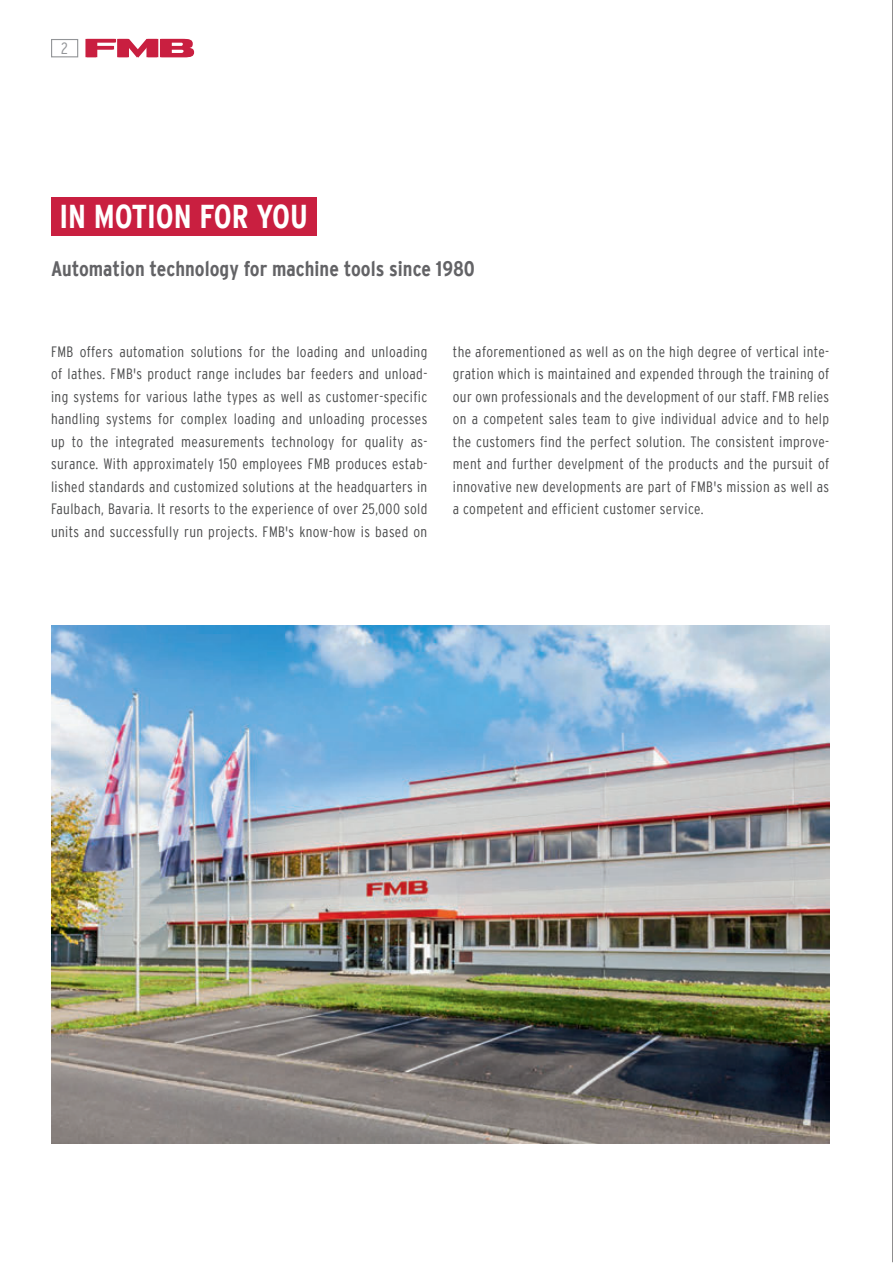
<style>
.page{position:relative;width:893px;height:1263px;background:#fff}
.page>*{position:absolute;margin:0;border:0;box-sizing:border-box;transform-origin:0 0}
.t1{font:700 condensed 33px "Interstate";color:#fff}
.t2{font:700 condensed 21px "Interstate";color:#636366}
.t3{font:300 condensed 16.5px "Interstate";color:#939598}
.t4{font:300 condensed 15px/22.5px "Interstate";letter-spacing:.025em;color:#4b4c4d;text-align:justify}
</style>
<div class="page">
<hr style="left:892px;top:0;width:1px;height:1262px;background:#231f20">
<div style="left:51px;top:39px;width:27px;height:18px;border:1px solid #939598"></div>
<img style="left:51px;top:625px;width:778px;height:519px">
<div style="left:51px;top:197px;width:265px;height:38px;background:#c91f40"></div>
<svg style="left:85px;top:39px;width:109px;height:19px"></svg>
<p class="t3" style="left:61px;top:39px;width:8px">2</p>
<h1 class="t1" style="left:60px;top:198px;width:250px">IN MOTION FOR YOU</h1>
<h2 class="t2" style="left:51px;top:257px;width:426px">Automation technology for machine tools since 1980</h2>
<p class="t4" style="left:51px;top:340px;width:378px">FMB offers automation solutions for the loading and unloading of lathes. FMB's product range includes bar feeders and unload&shy;ing systems for various lathe types as well as customer-specific handling systems for complex loading and unloading processes up to the integrated measurements technology for quality as&shy;surance. With approximately 150 employees FMB produces estab&shy;lished standards and customized solutions at the headquarters in Faulbach, Bavaria. It resorts to the experience of over 25,000 sold units and successfully run projects. FMB's know-how is based on</p>
<p class="t4" style="left:453px;top:340px;width:378px">the aforementioned as well as on the high degree of vertical inte&shy;gration which is maintained and expended through the training of our own professionals and the development of our staff. FMB relies on a competent sales team to give individual advice and to help the customers find the perfect solution. The consistent improve&shy;ment and further develpment of the products and the pursuit of innovative new developments are part of FMB's mission as well as a competent and efficient customer service.</p>
</div>
